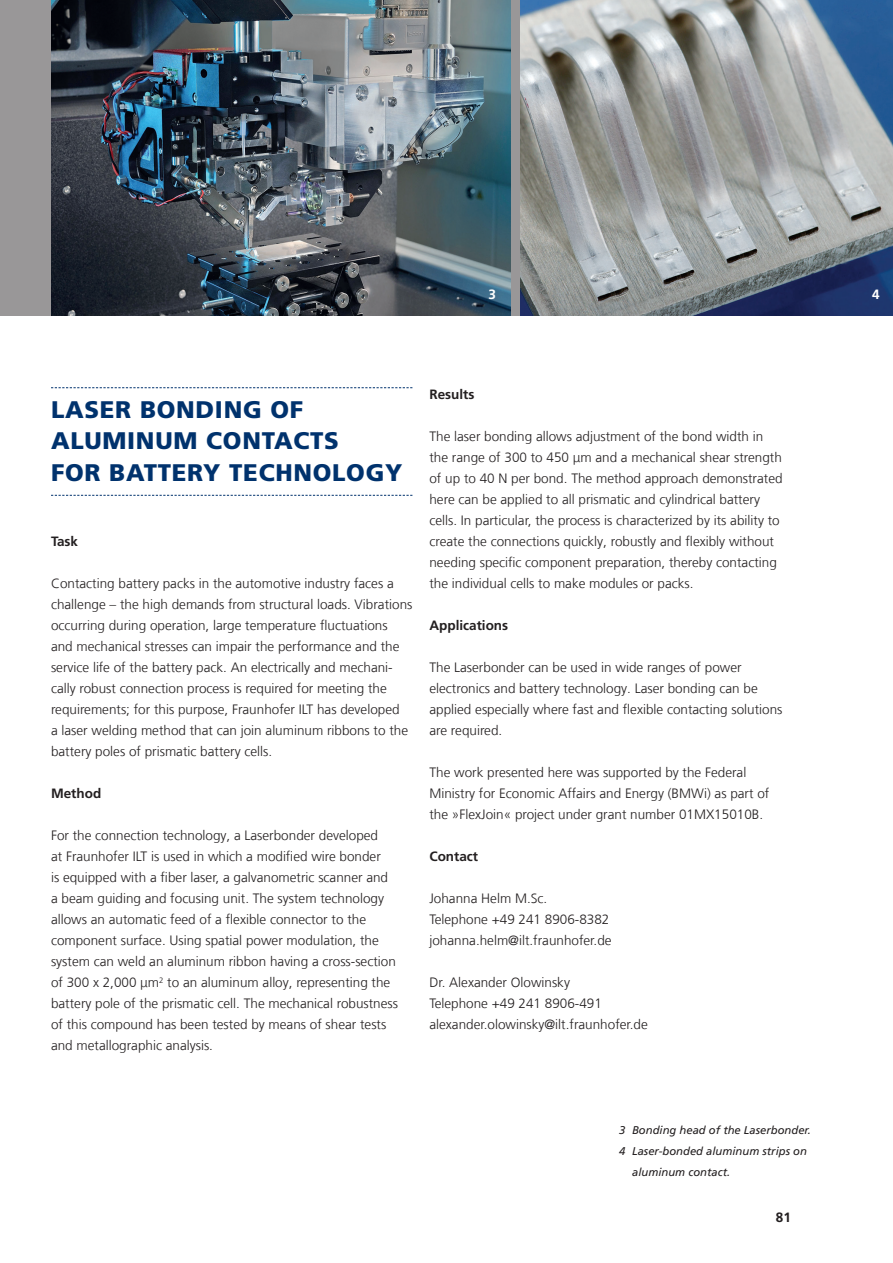
<style>
.page{position:relative;width:893px;height:1263px;background:#fff}
.page>*{position:absolute;margin:0;border:0;box-sizing:border-box;transform-origin:0 0}
.t1{font:900 24px/31.5px "Frutiger LT Com";letter-spacing:.03em;color:#00326d}
.t2{font:300 13.5px/21px "Frutiger LT Com";color:#231f20}
.t3{font:700 13.5px "Frutiger LT Com";color:#231f20}
.t4{font:700 13.5px "Frutiger LT Com";color:#fff}
.t5{font:italic 11.25px "Frutiger LT Com";color:#231f20}
</style>
<div class="page">
<div style="left:0;top:0;width:893px;height:315px;background:#999798"></div>
<svg style="left:51px;top:387px;width:361px;height:1px"></svg>
<svg style="left:51px;top:495px;width:361px;height:1px"></svg>
<img style="left:51px;top:0;width:459px;height:315px">
<img style="left:520px;top:0;width:373px;height:315px">
<p class="t4" style="left:489px;top:286px;width:9px">3</p>
<p class="t4" style="left:872px;top:286px;width:9px">4</p>
<h1 class="t1" style="left:51px;top:394px;width:353px">LASER BONDING OF<br>ALUMINUM CONTACTS<br>FOR BATTERY TECHNOLOGY</h1>
<p class="t3" style="left:51px;top:533px;width:29px">Task</p>
<p class="t2" style="left:51px;top:573px;width:363px">Contacting battery packs in the automotive industry faces a challenge – the high demands from structural loads. Vibrations occurring during operation, large temperature fluctuations and mechanical stresses can impair the performance and the service life of the battery pack. An electrically and mechani&shy;cally robust connection process is required for meeting the requirements; for this purpose, Fraunhofer ILT has developed<br>a laser welding method that can join aluminum ribbons to the battery poles of prismatic battery cells.</p>
<p class="t3" style="left:51px;top:786px;width:52px">Method</p>
<p class="t2" style="left:51px;top:825px;width:349px">For the connection technology, a Laserbonder developed<br>at Fraunhofer ILT is used in which a modified wire bonder<br>is equipped with a fiber laser, a galvanometric scanner and a beam guiding and focusing unit. The system technology allows an automatic feed of a flexible connector to the component surface. Using spatial power modulation, the system can weld an aluminum ribbon having a cross-section of 300 x 2,000 μm<sup>2</sup> to an aluminum alloy, representing the battery pole of the prismatic cell. The mechanical robustness of this compound has been tested by means of shear tests and metallographic analysis.</p>
<p class="t3" style="left:429px;top:386px;width:46px">Results</p>
<p class="t2" style="left:429px;top:426px;width:355px">The laser bonding allows adjustment of the bond width in the range of 300 to 450 μm and a mechanical shear strength of up to 40 N per bond. The method approach demonstrated here can be applied to all prismatic and cylindrical battery cells. In particular, the process is characterized by its ability to create the connections quickly, robustly and flexibly without needing specific component preparation, thereby contacting the individual cells to make modules or packs.</p>
<p class="t3" style="left:429px;top:617px;width:80px">Applications</p>
<p class="t2" style="left:429px;top:657px;width:355px">The Laserbonder can be used in wide ranges of power electronics and battery technology. Laser bonding can be applied especially where fast and flexible contacting solutions are required.</p>
<p class="t2" style="left:429px;top:762px;width:341px">The work presented here was supported by the Federal<br>Ministry for Economic Affairs and Energy (BMWi) as part of the »FlexJoin« project under grant number 01MX15010B.</p>
<p class="t3" style="left:429px;top:848px;width:50px">Contact</p>
<p class="t2" style="left:429px;top:888px;width:184px">Johanna Helm M.Sc.<br>Telephone +49 241 8906-8382 johanna.helm@ilt.fraunhofer.de</p>
<p class="t2" style="left:429px;top:972px;width:220px">Dr. Alexander Olowinsky<br>Telephone +49 241 8906-491 alexander.olowinsky@ilt.fraunhofer.de</p>
<p class="t5" style="left:619px;top:1124px;width:193px">3 Bonding head of the Laserbonder.</p>
<p class="t5" style="left:619px;top:1145px;width:189px">4 Laser-bonded aluminum strips on</p>
<p class="t5" style="left:632px;top:1166px;width:100px">aluminum contact.</p>
<p class="t3" style="left:776px;top:1209px;width:17px">81</p>
</div>
